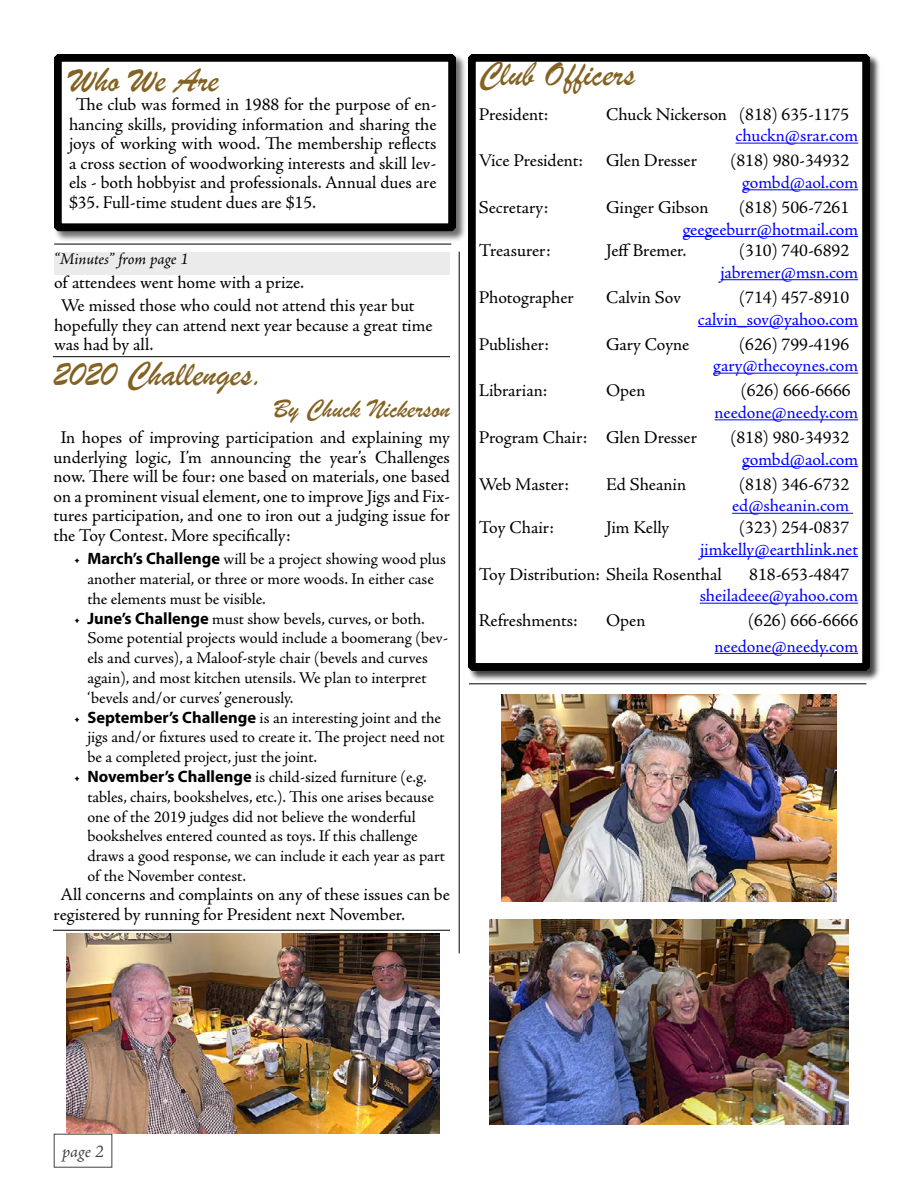
<style>
.page{position:relative;width:918px;height:1188px;background:#fff}
.page>*{position:absolute;margin:0;border:0;box-sizing:border-box;transform-origin:0 0}
.t1{font:36px "Brush Script";color:#836223}
.t2{font:27px "Brush Script";color:#836223}
.t3{font:18px/19.5px "Adobe Jenson Pro";color:#000}
.t4{font:18px "Adobe Jenson Pro";letter-spacing:-.005em;color:#00f}
.t5{font:italic 18px "Adobe Jenson Pro";color:#000}
.t6{font:16.5px/19.8px "Adobe Jenson Pro";letter-spacing:-.005em;color:#000}
.t7{font:italic 16.5px "Adobe Jenson Pro";letter-spacing:-.005em;color:#000}
.s1{font-family:"Myriad Pro";font-weight:700}
</style>
<div class="page">
<div style="left:54px;top:54px;width:413px;height:188px;background:#000;opacity:.57"></div>
<svg style="left:54px;top:54px;width:403px;height:178px"></svg>
<div style="left:60px;top:60px;width:390px;height:165px;border:1px solid #000"></div>
<div style="left:468px;top:54px;width:413px;height:628px;background:#000;opacity:.75"></div>
<svg style="left:468px;top:54px;width:403px;height:617px"></svg>
<hr style="left:736px;top:143px;width:122px;height:1px;background:#00f">
<hr style="left:742px;top:189px;width:116px;height:1px;background:#00f">
<hr style="left:683px;top:236px;width:175px;height:1px;background:#00f">
<hr style="left:720px;top:279px;width:138px;height:1px;background:#00f">
<hr style="left:698px;top:326px;width:160px;height:1px;background:#00f">
<hr style="left:713px;top:373px;width:145px;height:1px;background:#00f">
<hr style="left:715px;top:419px;width:143px;height:1px;background:#00f">
<hr style="left:742px;top:466px;width:116px;height:1px;background:#00f">
<hr style="left:732px;top:513px;width:121px;height:1px;background:#00f">
<hr style="left:700px;top:556px;width:158px;height:1px;background:#00f">
<hr style="left:700px;top:603px;width:158px;height:1px;background:#00f">
<hr style="left:715px;top:653px;width:143px;height:1px;background:#00f">
<hr style="left:54px;top:244px;width:397px;height:1px;background:#000">
<hr style="left:53px;top:356px;width:397px;height:1px;background:#000">
<hr style="left:53px;top:930px;width:397px;height:1px;background:#000">
<hr style="left:459px;top:252px;width:1px;height:701px;background:#000">
<hr style="left:469px;top:684px;width:397px;height:1px;background:#000">
<div style="left:54px;top:253px;width:396px;height:22px;background:#ebebec"></div>
<img style="left:66px;top:934px;width:373px;height:200px">
<img style="left:502px;top:695px;width:334px;height:207px">
<img style="left:489px;top:919px;width:360px;height:206px">
<h1 class="t1" style="left:69px;top:56px;width:151px">Who We Are</h1>
<p class="t3" style="left:69px;top:95px;width:369px;text-align:justify;text-indent:7px">The club was formed in 1988 for the purpose of en&shy;hancing skills, providing information and sharing the joys of working with wood. The membership reflects a cross section of woodworking interests and skill lev&shy;els - both hobbyist and professionals. Annual dues are $35. Full-time student dues are $15.</p>
<p class="t7" style="left:54px;top:250px;width:136px">“Minutes” from page 1</p>
<p class="t3" style="left:61px;top:271px;width:355px;line-height:23px;text-indent:-7px">of attendees went home with a prize.<br>We missed those who could not attend this year but</p>
<p class="t3" style="left:54px;top:316px;width:380px">hopefully they can attend next year because a great time was had by all.</p>
<h1 class="t1" style="left:54px;top:350px;width:212px">2020 Challenges.</h1>
<h2 class="t2" style="left:274px;top:391px;width:178px">By Chuck Nickerson</h2>
<p class="t3" style="left:54px;top:428px;width:398px;text-align:justify;text-indent:7px">In hopes of improving participation and explaining my underlying logic, I’m announcing the year’s Challenges now. There will be four: one based on materials, one based on a prominent visual element, one to improve Jigs and Fix&shy;tures participation, and one to iron out a judging issue for the Toy Contest. More specifically:</p>
<p class="t6" style="left:87px;top:549px;width:360px;text-indent:-13px">• <span class="s1">March’s Challenge</span> will be a project showing wood plus another material, or three or more woods. In either case the elements must be visible.</p>
<p class="t6" style="left:87px;top:609px;width:362px;text-indent:-13px">• <span class="s1">June’s Challenge</span> must show bevels, curves, or both.<br>Some potential projects would include a boomerang (bev&shy;els and curves), a Maloof-style chair (bevels and curves again), and most kitchen utensils. We plan to interpret ‘bevels and/or curves’ generously.</p>
<p class="t6" style="left:87px;top:708px;width:359px;text-indent:-13px">• <span class="s1">September’s Challenge</span> is an interesting joint and the jigs and/or fixtures used to create it. The project need not be a completed project, just the joint.</p>
<p class="t6" style="left:87px;top:767px;width:359px;text-indent:-13px">• <span class="s1">November’s Challenge</span> is child-sized furniture (e.g. tables, chairs, bookshelves, etc.). This one arises because one of the 2019 judges did not believe the wonderful bookshelves entered counted as toys. If this challenge draws a good response, we can include it each year as part of the November contest.</p>
<p class="t3" style="left:54px;top:885px;width:398px;text-indent:7px">All concerns and complaints on any of these issues can be registered by running for President next November.</p>
<h1 class="t1" style="left:479px;top:50px;width:158px">Club Officers</h1>
<p class="t3" style="left:479px;top:105px;width:71px">President:</p>
<p class="t3" style="left:606px;top:105px;width:244px">Chuck Nickerson (818) 635-1175</p>
<p class="t4" style="left:736px;top:125px;width:124px">chuckn@srar.com</p>
<p class="t3" style="left:479px;top:151px;width:106px">Vice President:</p>
<p class="t3" style="left:606px;top:151px;width:92px">Glen Dresser</p>
<p class="t3" style="left:730px;top:151px;width:120px">(818) 980-34932</p>
<p class="t4" style="left:742px;top:172px;width:117px">gombd@aol.com</p>
<p class="t3" style="left:479px;top:198px;width:71px">Secretary:</p>
<p class="t3" style="left:606px;top:198px;width:104px">Ginger Gibson</p>
<p class="t3" style="left:739px;top:198px;width:111px">(818) 506-7261</p>
<p class="t4" style="left:683px;top:219px;width:177px">geegeeburr@hotmail.com</p>
<p class="t3" style="left:479px;top:241px;width:73px">Treasurer:</p>
<p class="t3" style="left:606px;top:241px;width:82px">Jeff Bremer.</p>
<p class="t3" style="left:739px;top:241px;width:111px">(310) 740-6892</p>
<p class="t4" style="left:720px;top:262px;width:139px">jabremer@msn.com</p>
<p class="t3" style="left:479px;top:288px;width:97px">Photographer</p>
<p class="t3" style="left:606px;top:288px;width:76px">Calvin Sov</p>
<p class="t3" style="left:739px;top:288px;width:111px">(714) 457-8910</p>
<p class="t4" style="left:698px;top:309px;width:162px">calvin_sov@yahoo.com</p>
<p class="t3" style="left:479px;top:335px;width:72px">Publisher:</p>
<p class="t3" style="left:606px;top:335px;width:85px">Gary Coyne</p>
<p class="t3" style="left:739px;top:335px;width:111px">(626) 799-4196</p>
<p class="t4" style="left:713px;top:356px;width:146px">gary@thecoynes.com</p>
<p class="t3" style="left:479px;top:381px;width:70px">Librarian:</p>
<p class="t3" style="left:606px;top:381px;width:41px">Open</p>
<p class="t3" style="left:741px;top:381px;width:111px">(626) 666-6666</p>
<p class="t4" style="left:715px;top:402px;width:145px">needone@needy.com</p>
<p class="t3" style="left:479px;top:428px;width:220px">Program Chair: Glen Dresser</p>
<p class="t3" style="left:730px;top:428px;width:120px">(818) 980-34932</p>
<p class="t4" style="left:742px;top:449px;width:117px">gombd@aol.com</p>
<p class="t3" style="left:479px;top:475px;width:92px">Web Master:</p>
<p class="t3" style="left:606px;top:475px;width:81px">Ed Sheanin</p>
<p class="t3" style="left:739px;top:475px;width:111px">(818) 346-6732</p>
<p class="t4" style="left:732px;top:496px;width:119px">ed@sheanin.com</p>
<p class="t3" style="left:479px;top:518px;width:77px">Toy Chair:</p>
<p class="t3" style="left:606px;top:518px;width:65px">Jim Kelly</p>
<p class="t3" style="left:739px;top:518px;width:111px">(323) 254-0837</p>
<p class="t4" style="left:700px;top:539px;width:159px">jimkelly@earthlink.net</p>
<p class="t3" style="left:479px;top:565px;width:245px">Toy Distribution: Sheila Rosenthal</p>
<p class="t3" style="left:749px;top:565px;width:101px">818-653-4847</p>
<p class="t4" style="left:700px;top:586px;width:160px">sheiladeee@yahoo.com</p>
<p class="t3" style="left:479px;top:611px;width:101px">Refreshments:</p>
<p class="t3" style="left:606px;top:611px;width:41px">Open</p>
<p class="t3" style="left:748px;top:611px;width:111px">(626) 666-6666</p>
<p class="t4" style="left:715px;top:636px;width:145px">needone@needy.com</p>
<p class="t5" style="left:62px;top:1141px;width:43px">page 2</p>
</div>
